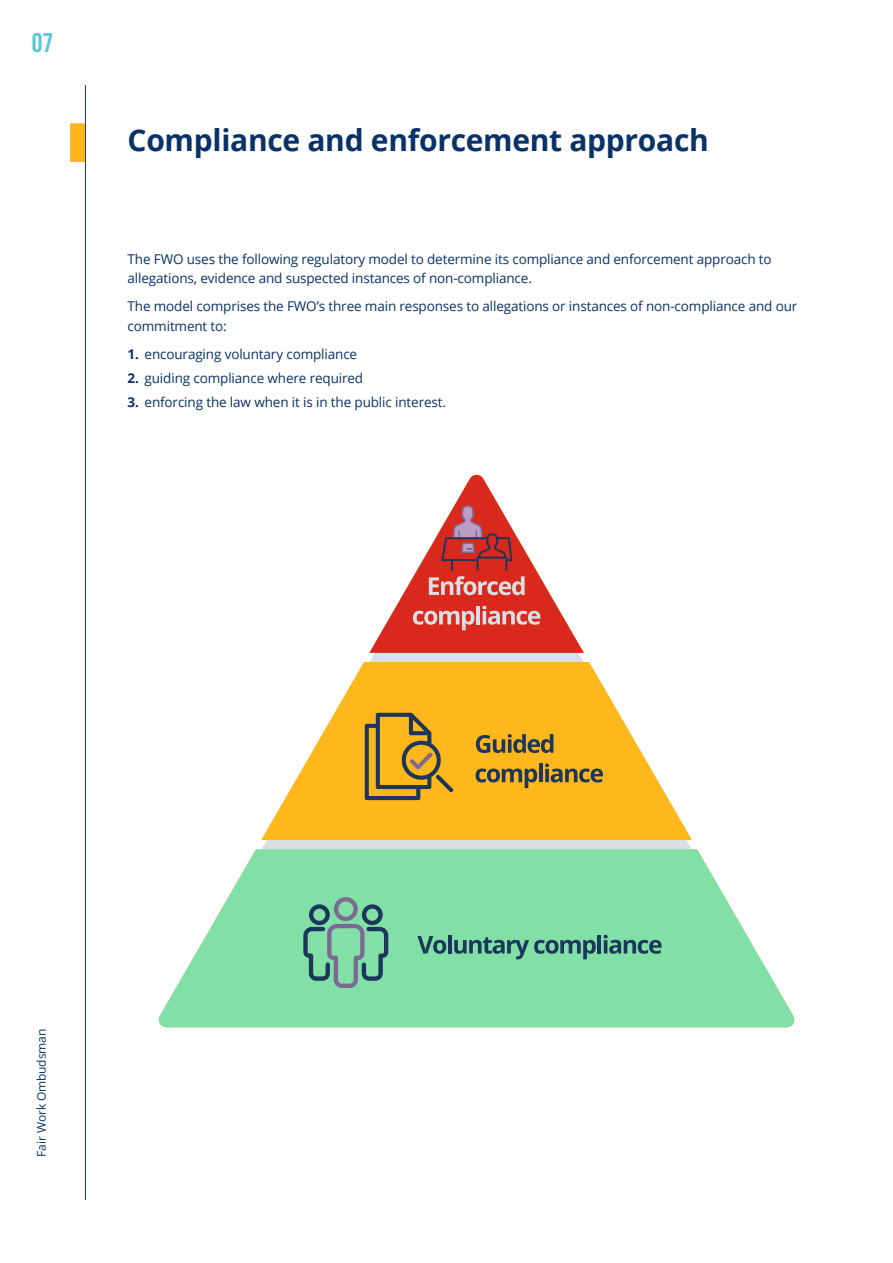
<style>
.page{position:relative;width:893px;height:1263px;background:#fff}
.page>*{position:absolute;margin:0;border:0;box-sizing:border-box;transform-origin:0 0}
.Part_1_H1{font:700 30px "Open Sans";letter-spacing:-.01em;color:#093266}
.t1{font:27px "Bebas Neue";color:#56c7da}
.body_copy{font:13.5px/19.5px "Open Sans";letter-spacing:-.01em;color:#093266}
.t2{font:12px "Open Sans";letter-spacing:-.01em;color:#093266}
.s1{font-weight:700}
</style>
<div class="page">
<hr style="left:85px;top:85px;width:1px;height:1115px;background:#093266">
<div style="left:70px;top:123px;width:15px;height:39px;background:#fdb71a"></div>
<svg style="left:262px;top:653px;width:430px;height:196px;fill:#d9e0e3"></svg>
<svg style="left:158px;top:849px;width:637px;height:178px;fill:#80e0a6"></svg>
<svg style="left:261px;top:662px;width:431px;height:178px;fill:#ffb81c"></svg>
<svg style="left:303px;top:897px;width:85px;height:91px"></svg>
<svg style="left:417px;top:936px;width:29px;height:18px"></svg>
<hr style="left:448px;top:935px;width:4px;height:18px;background:#1c365c">
<svg style="left:454px;top:937px;width:142px;height:22px"></svg>
<hr style="left:597px;top:935px;width:4px;height:18px;background:#1c365c">
<svg style="left:604px;top:935px;width:57px;height:19px"></svg>
<svg style="left:476px;top:734px;width:77px;height:19px"></svg>
<svg style="left:476px;top:768px;width:61px;height:20px"></svg>
<hr style="left:539px;top:763px;width:4px;height:19px;background:#1c365c">
<svg style="left:545px;top:763px;width:58px;height:19px"></svg>
<svg style="left:365px;top:713px;width:88px;height:87px"></svg>
<svg style="left:369px;top:475px;width:215px;height:178px"></svg>
<h2 class="t1" style="left:32px;top:28px;width:23px">07</h2>
<h1 class="Part_1_H1" style="left:128px;top:118px;width:583px">Compliance and enforcement approach</h1>
<p class="body_copy" style="left:128px;top:249px;width:646px">The FWO uses the following regulatory model to determine its compliance and enforcement approach to allegations, evidence and suspected instances of non-compliance.</p>
<p class="body_copy" style="left:128px;top:296px;width:671px">The model comprises the FWO’s three main responses to allegations or instances of non-compliance and our commitment to:</p>
<p class="body_copy" style="left:128px;top:344px;width:231px"><span class="s1">1.</span> encouraging voluntary compliance</p>
<p class="body_copy" style="left:128px;top:368px;width:237px"><span class="s1">2.</span> guiding compliance where required</p>
<p class="body_copy" style="left:128px;top:392px;width:320px"><span class="s1">3.</span> enforcing the law when it is in the public interest.</p>
<p class="t2" style="left:33px;top:1157px;width:129px;rotate:-90deg">Fair Work Ombudsman</p>
</div>
